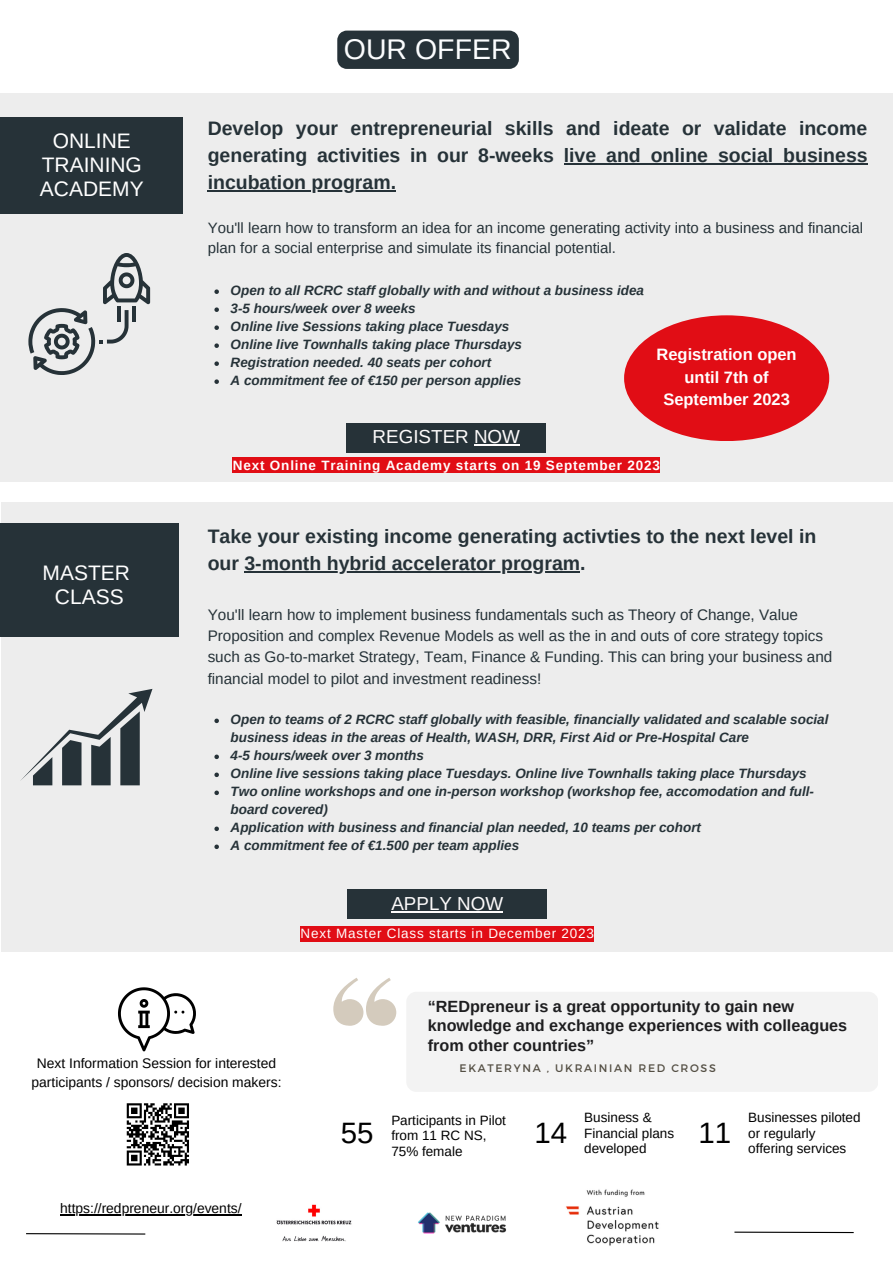
<style>
.page{position:relative;width:893px;height:1264px;background:#fff}
.page>*{position:absolute;margin:0;border:0;box-sizing:border-box;transform-origin:0 0}
.t1{font:29.4px "Arimo";color:#000}
.t2{font:28.5px "Arimo";color:#fbfdfe}
.t3{font:21px/23.5px "Arimo";color:#fff;text-align:center}
.t4{font:700 19.5px/27px "Arimo";color:#263238}
.t5{font:18.75px "Arimo";color:#fdfbfb}
.t6{font:700 16.5px/22.5px "Arimo";color:#fff;text-align:center}
.t7{font:700 16.2px/19.2px "Arimo";color:#1e1e20}
.t8{font:15.3px/21.3px "Arimo";color:#263238}
.t9{font:15px/20.2px "Arimo";color:#263238}
.t10{font:13.8px/19px "Arimo";color:#000;text-align:center}
.t11{font:italic 700 13.5px/18px "Arimo";color:#263238}
.t12{font:13.5px/15.8px "Arimo";color:#000}
.t13{font:700 13.5px "Arimo";letter-spacing:.06em;color:#fff}
.t14{font:13.5px "Arimo";letter-spacing:.06em;color:#fff}
.t15{font:10.95px "Montserrat";letter-spacing:.15em;color:#544f44}
</style>
<div class="page">
<hr style="left:734px;top:1231px;width:119px;height:2px;background:#000">
<hr style="left:26px;top:1232px;width:119px;height:2px;background:#000">
<div style="left:1px;top:502px;width:891px;height:450px;background:#ededed"></div>
<div style="left:0;top:93px;width:892px;height:388px;background:#ededed"></div>
<svg style="left:28px;top:253px;width:122px;height:122px"></svg>
<hr style="left:117px;top:306px;width:4px;height:16px;background:#263238">
<div style="left:1px;top:117px;width:182px;height:96px;background:#263238"></div>
<div style="left:0;top:524px;width:178px;height:113px;background:#263238"></div>
<svg style="left:20px;top:689px;width:132px;height:96px"></svg>
<svg style="left:214px;top:718px;width:5px;height:5px"></svg>
<svg style="left:214px;top:754px;width:5px;height:5px"></svg>
<svg style="left:214px;top:772px;width:5px;height:5px"></svg>
<svg style="left:214px;top:790px;width:5px;height:5px"></svg>
<svg style="left:214px;top:826px;width:5px;height:5px"></svg>
<svg style="left:214px;top:844px;width:5px;height:5px"></svg>
<hr style="left:244px;top:571px;width:336px;height:1px;background:#263238">
<div style="left:346px;top:423px;width:200px;height:29px;background:#263238"></div>
<hr style="left:474px;top:444px;width:46px;height:1px;background:#fdfbfb">
<div style="left:347px;top:889px;width:200px;height:29px;background:#263238"></div>
<hr style="left:391px;top:911px;width:112px;height:1px;background:#fdfbfb">
<svg style="left:333px;top:978px;width:63px;height:47px"></svg>
<div style="left:406px;top:991px;width:471px;height:100px;background:#ededed;border-radius:10px"></div>
<svg style="left:126px;top:1103px;width:63px;height:63px"></svg>
<svg style="left:118px;top:987px;width:78px;height:64px"></svg>
<svg style="left:214px;top:289px;width:5px;height:5px"></svg>
<svg style="left:214px;top:307px;width:5px;height:5px"></svg>
<svg style="left:214px;top:325px;width:5px;height:5px"></svg>
<svg style="left:214px;top:343px;width:5px;height:5px"></svg>
<svg style="left:214px;top:361px;width:5px;height:5px"></svg>
<svg style="left:214px;top:379px;width:5px;height:5px"></svg>
<hr style="left:563px;top:163px;width:304px;height:2px;background:#263238">
<hr style="left:208px;top:190px;width:188px;height:2px;background:#263238">
<hr style="left:60px;top:1213px;width:181px;height:2px;background:#000">
<div style="left:232px;top:457px;width:428px;height:16px;background:#e10d15"></div>
<div style="left:300px;top:925px;width:294px;height:16px;background:#e10d15"></div>
<div style="left:337px;top:31px;width:182px;height:38px;background:#263238"></div>
<img style="left:418px;top:1212px;width:88px;height:21px">
<img style="left:276px;top:1204px;width:76px;height:38px">
<img style="left:566px;top:1189px;width:93px;height:57px">
<div style="left:624px;top:315px;width:205px;height:126px;background:#e10d15;border-radius:50%"></div>
<p class="t3" style="left:40px;top:129px;width:105px">ONLINE<br>TRAINING<br>ACADEMY</p>
<p class="t3" style="left:43px;top:561px;width:89px">MASTER</p>
<p class="t3" style="left:55px;top:584px;width:70px">CLASS</p>
<p class="t2" style="left:344px;top:33px;width:169px">OUR OFFER</p>
<p class="t4" style="left:208px;top:115px;width:661px;text-align:justify">Develop your entrepreneurial skills and ideate or validate income generating activities in our 8-weeks live and online social business incubation program.</p>
<p class="t9" style="left:208px;top:218px;width:656px">You'll learn how to transform an idea for an income generating activity into a business and financial plan for a social enterprise and simulate its financial potential.</p>
<p class="t11" style="left:230px;top:281px;width:415px">Open to all RCRC staff globally with and without a business idea</p>
<p class="t11" style="left:230px;top:299px;width:187px">3-5 hours/week over 8 weeks</p>
<p class="t11" style="left:230px;top:317px;width:280px">Online live Sessions taking place Tuesdays</p>
<p class="t11" style="left:230px;top:335px;width:293px">Online live Townhalls taking place Thursdays</p>
<p class="t11" style="left:230px;top:353px;width:262px">Registration needed. 40 seats per cohort</p>
<p class="t11" style="left:230px;top:371px;width:292px">A commitment fee of €150 per person applies</p>
<p class="t5" style="left:372px;top:426px;width:149px">REGISTER NOW</p>
<p class="t6" style="left:656px;top:343px;width:142px">Registration open</p>
<p class="t6" style="left:663px;top:366px;width:128px">until 7th of<br>September 2023</p>
<p class="t13" style="left:233px;top:457px;width:428px">Next Online Training Academy starts on 19 September 2023</p>
<p class="t4" style="left:208px;top:523px;width:610px">Take your existing income generating activties to the next level in our 3-month hybrid accelerator program.</p>
<p class="t8" style="left:208px;top:603px;width:626px">You'll learn how to implement business fundamentals such as Theory of Change, Value Proposition and complex Revenue Models as well as the in and outs of core strategy topics such as Go-to-market Strategy, Team, Finance &amp; Funding. This can bring your business and financial model to pilot and investment readiness!</p>
<p class="t11" style="left:230px;top:710px;width:599px">Open to teams of 2 RCRC staff globally with feasible, financially validated and scalable social business ideas in the areas of Health, WASH, DRR, First Aid or Pre-Hospital Care</p>
<p class="t11" style="left:230px;top:746px;width:195px">4-5 hours/week over 3 months</p>
<p class="t11" style="left:230px;top:764px;width:577px">Online live sessions taking place Tuesdays. Online live Townhalls taking place Thursdays</p>
<p class="t11" style="left:230px;top:782px;width:585px">Two online workshops and one in-person workshop (workshop fee, accomodation and full&shy;board covered)</p>
<p class="t11" style="left:230px;top:818px;width:472px">Application with business and financial plan needed, 10 teams per cohort</p>
<p class="t11" style="left:230px;top:836px;width:290px">A commitment fee of €1.500 per team applies</p>
<p class="t5" style="left:391px;top:892px;width:113px">APPLY NOW</p>
<p class="t14" style="left:300px;top:925px;width:295px">Next Master Class starts in December 2023</p>
<p class="t7" style="left:428px;top:996px;width:421px">“REDpreneur is a great opportunity to gain new knowledge and exchange experiences with colleagues from other countries”</p>
<p class="t10" style="left:32px;top:1053px;width:251px">Next Information Session for interested participants / sponsors/ decision makers:</p>
<p class="t10" style="left:60px;top:1198px;width:183px">https://redpreneur.org/events/</p>
<p class="t15" style="left:459px;top:1060px;width:258px">EKATERYNA , UKRAINIAN RED CROSS</p>
<p class="t1" style="left:341px;top:1116px;width:34px">55</p>
<p class="t12" style="left:391px;top:1112px;width:116px">Participants in Pilot from 11 RC NS,<br>75% female</p>
<p class="t1" style="left:534px;top:1116px;width:34px">14</p>
<p class="t12" style="left:584px;top:1109px;width:91px">Business &amp;<br>Financial plans developed</p>
<p class="t1" style="left:698px;top:1116px;width:34px">11</p>
<p class="t12" style="left:748px;top:1109px;width:114px">Businesses piloted or regularly offering services</p>
</div>
